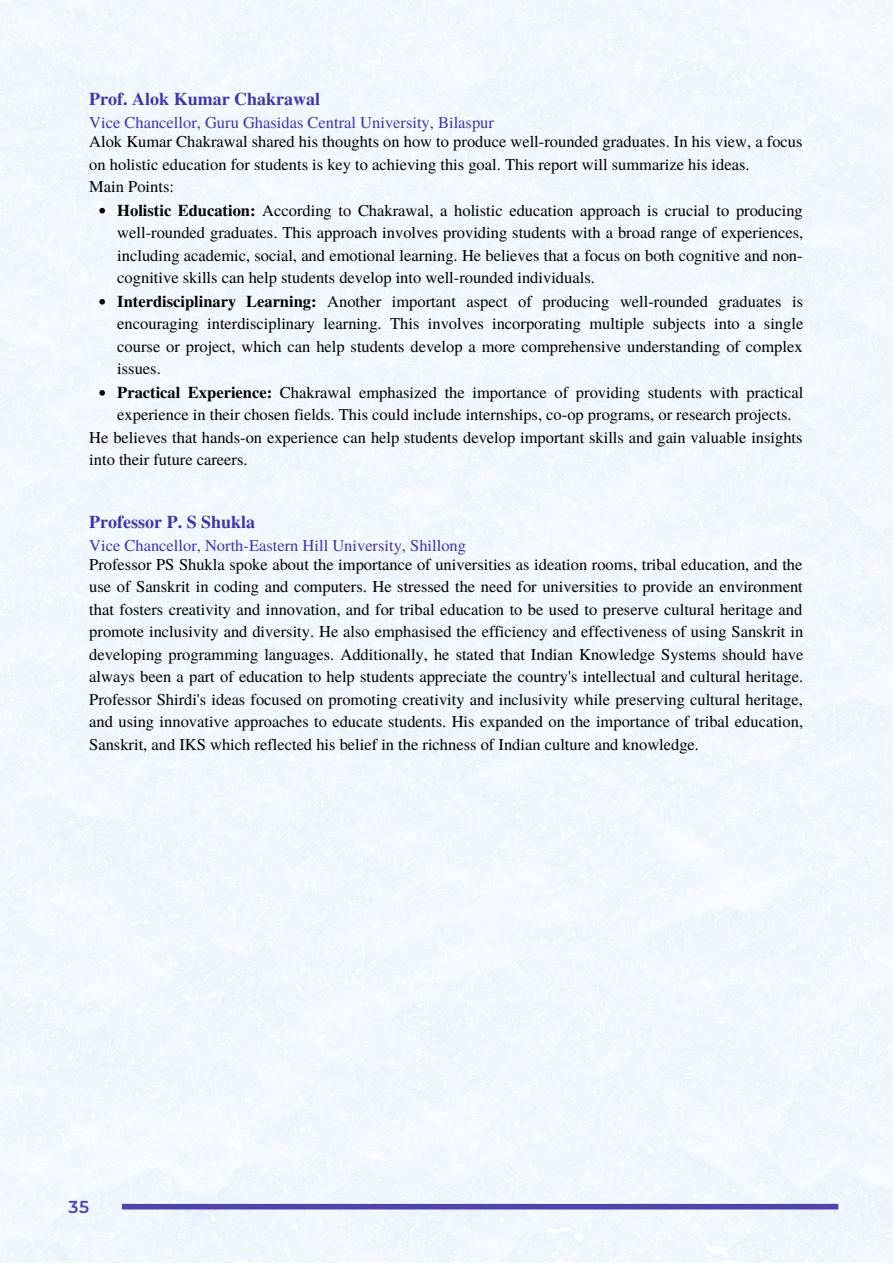
<style>
.page{position:relative;width:893px;height:1264px;background:#fff}
.page>*{position:absolute;margin:0;border:0;box-sizing:border-box;transform-origin:0 0}
.t1{font:700 18px "Te X Gyre Termes";color:#4434a4}
.t2{font:600 17.25px "Montserrat";color:#5243ab}
.t3{font:16.5px/22.5px "Te X Gyre Termes";color:#000}
.t4{font:16.5px "Te X Gyre Termes";color:#4434a4}
.s1{font-weight:700}
</style>
<div class="page">
<div style="left:0;top:0;width:892px;height:1262px;background:#f3f6fd"></div>
<div style="left:122px;top:1203px;width:716px;height:6px;background:#5243ab"></div>
<svg style="left:99px;top:208px;width:6px;height:5px"></svg>
<svg style="left:99px;top:299px;width:6px;height:5px"></svg>
<svg style="left:99px;top:390px;width:6px;height:5px"></svg>
<p class="t1" style="left:89px;top:85px;width:232px">Prof. Alok Kumar Chakrawal</p>
<p class="t4" style="left:89px;top:110px;width:406px">Vice Chancellor, Guru Ghasidas Central University, Bilaspur</p>
<p class="t3" style="left:89px;top:129px;width:714px">Alok Kumar Chakrawal shared his thoughts on how to produce well-rounded graduates. In his view, a focus on holistic education for students is key to achieving this goal. This report will summarize his ideas.<br>Main Points:</p>
<p class="t3" style="left:117px;top:198px;width:687px"><span class="s1">Holistic Education:</span> According to Chakrawal, a holistic education approach is crucial to producing well-rounded graduates. This approach involves providing students with a broad range of experiences, including academic, social, and emotional learning. He believes that a focus on both cognitive and non&shy;cognitive skills can help students develop into well-rounded individuals.<br><span class="s1">Interdisciplinary Learning:</span> Another important aspect of producing well-rounded graduates is encouraging interdisciplinary learning. This involves incorporating multiple subjects into a single course or project, which can help students develop a more comprehensive understanding of complex issues.<br><span class="s1">Practical Experience:</span> Chakrawal emphasized the importance of providing students with practical experience in their chosen fields. This could include internships, co-op programs, or research projects.</p>
<p class="t3" style="left:89px;top:425px;width:714px">He believes that hands-on experience can help students develop important skills and gain valuable insights into their future careers.</p>
<p class="t1" style="left:89px;top:508px;width:167px">Professor P. S Shukla</p>
<p class="t4" style="left:89px;top:533px;width:378px">Vice Chancellor, North-Eastern Hill University, Shillong</p>
<p class="t3" style="left:89px;top:552px;width:715px;text-align:justify">Professor PS Shukla spoke about the importance of universities as ideation rooms, tribal education, and the use of Sanskrit in coding and computers. He stressed the need for universities to provide an environment that fosters creativity and innovation, and for tribal education to be used to preserve cultural heritage and promote inclusivity and diversity. He also emphasised the efficiency and effectiveness of using Sanskrit in developing programming languages. Additionally, he stated that Indian Knowledge Systems should have always been a part of education to help students appreciate the country's intellectual and cultural heritage.<br>Professor Shirdi's ideas focused on promoting creativity and inclusivity while preserving cultural heritage, and using innovative approaches to educate students. His expanded on the importance of tribal education, Sanskrit, and IKS which reflected his belief in the richness of Indian culture and knowledge.</p>
<p class="t2" style="left:69px;top:1196px;width:22px">35</p>
</div>
